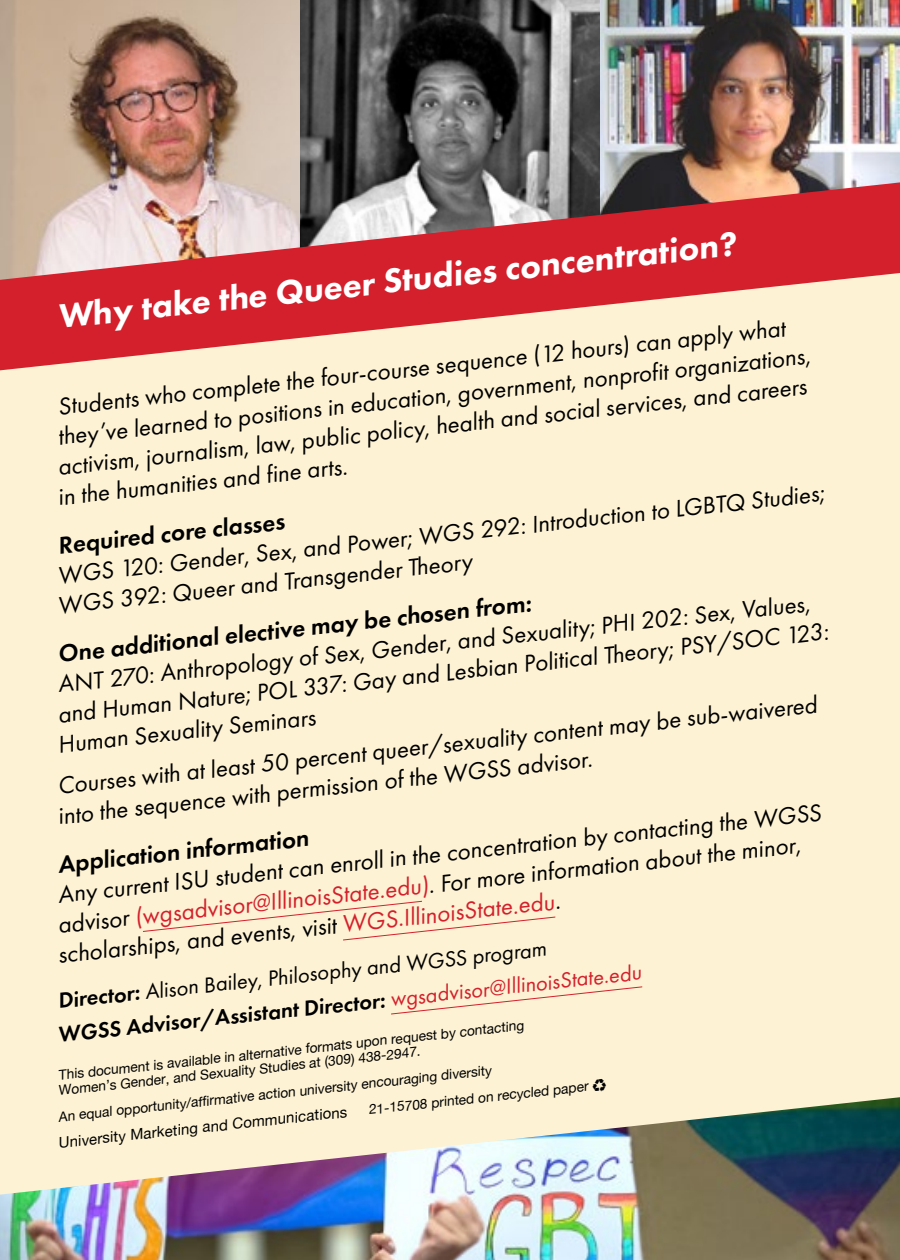
<style>
.page{position:relative;width:900px;height:1260px;background:#fff}
.page>*{position:absolute;margin:0;border:0;box-sizing:border-box;transform-origin:0 0}
.t1{font:800 35px "Futura PT";color:#fff}
.t2{font:25px/30.2px "Futura PT";color:#000}
.t3{font:600 25px "Futura PT";color:#000}
.t4{font:600 22.5px "Futura PT";color:#000}
.t5{font:22.5px "Futura PT";color:#000}
.t6{font:15px "Helvetica Neue";color:#000}
.t7{font:13.75px/15px "Helvetica Neue";color:#000}
.s1{color:#d4202d}
.s2{font-weight:600}
.s3{font-weight:400;color:#d4202d}
.s4{font-family:"Free Serif"}
</style>
<div class="page">
<img style="left:0;top:1195px;width:900px;height:65px">
<img style="left:599px;top:0;width:301px;height:182px">
<img style="left:0;top:0;width:599px;height:182px">
<div style="left:0;top:370px;width:900px;height:825px;background:#fdf2d3"></div>
<svg style="left:0;top:182px;width:900px;height:188px;background:#d87b78"></svg>
<div style="left:142px;top:900px;width:414px;height:41px;background:#fdf2d3"></div>
<div style="left:390px;top:986px;width:253px;height:29px;background:#fdf2d3"></div>
<p class="t1" style="left:56px;top:294px;width:684px;rotate:-6deg">Why take the Queer Studies concentration?</p>
<p class="t2" style="left:47px;top:391px;width:765px;text-indent:9px;rotate:-6deg">Students who complete the four-course sequence (12 hours) can apply what they’ve learned to positions in education, government, nonprofit organizations, activism, journalism, law, public policy, health and social services, and careers in the humanities and fine arts.</p>
<p class="t3" style="left:56px;top:529px;width:230px;rotate:-6deg">Required core classes</p>
<p class="t2" style="left:53px;top:559px;width:776px;rotate:-6deg">WGS 120: Gender, Sex, and Power; WGS 292: Introduction to LGBTQ Studies;<br>WGS 392: Queer and Transgender Theory</p>
<p class="t2" style="left:50px;top:668px;width:780px;rotate:-6deg">ANT 270: Anthropology of Sex, Gender, and Sexuality; PHI 202: Sex, Values, and Human Nature; POL 337: Gay and Lesbian Political Theory; PSY/SOC 123:<br>Human Sexuality Seminars</p>
<p class="t3" style="left:56px;top:638px;width:477px;rotate:-6deg">One additional elective may be chosen from:</p>
<p class="t2" style="left:53px;top:770px;width:768px;rotate:-6deg">Courses with at least 50 percent queer/sexuality content may be sub-waivered into the sequence with permission of the WGSS advisor.</p>
<p class="t3" style="left:56px;top:848px;width:254px;rotate:-6deg">Application information</p>
<p class="t2" style="left:50px;top:879px;width:775px;rotate:-6deg">Any current ISU student can enroll in the concentration by contacting the WGSS advisor <span class="s1">(wgsadvisor@IllinoisState.edu)</span>. For more information about the minor, scholarships, and events, visit <span class="s1">WGS.IllinoisState.edu</span>.</p>
<p class="t5" style="left:57px;top:987px;width:493px;rotate:-6deg"><span class="s2">Director:</span> Alison Bailey, Philosophy and WGSS program</p>
<p class="t4" style="left:57px;top:1020px;width:588px;rotate:-6deg">WGSS Advisor/Assistant Director: <span class="s3">wgsadvisor@IllinoisState.edu</span></p>
<p class="t7" style="left:56px;top:1068px;width:471px;rotate:-6deg">This document is available in alternative formats upon request by contacting<br>Women’s Gender, and Sexuality Studies at (309) 438-2947.</p>
<p class="t7" style="left:58px;top:1109px;width:437px;rotate:-6deg">An equal opportunity/affirmative action university encouraging diversity</p>
<p class="t7" style="left:368px;top:1103px;width:240px;rotate:-6deg">21-15708 printed on recycled paper <span class="s4">♻</span></p>
<p class="t6" style="left:57px;top:1132px;width:292px;rotate:-6deg">University Marketing and Communications</p>
</div>
